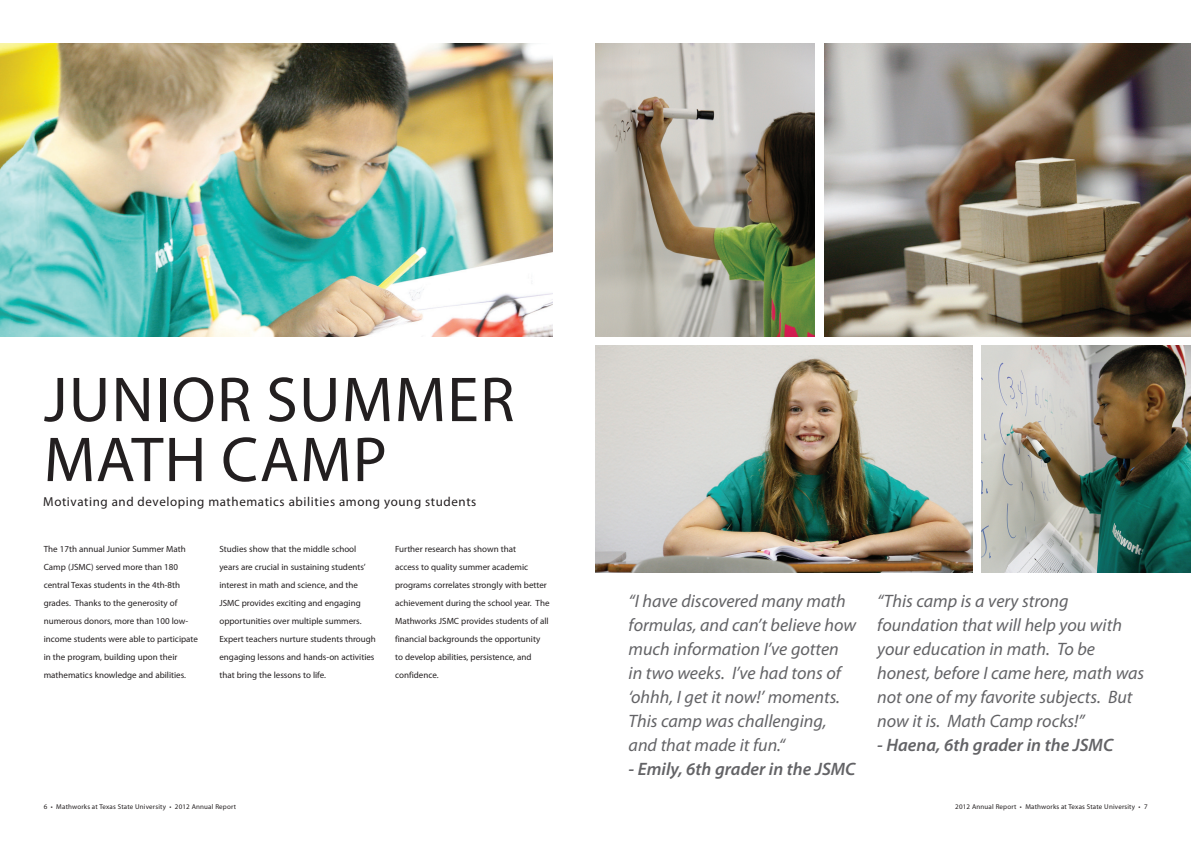
<style>
.page{position:relative;width:1191px;height:842px;background:#fff}
.page>*{position:absolute;margin:0;border:0;box-sizing:border-box;transform-origin:0 0}
.t1{font:64px "Myriad Pro";letter-spacing:.02em;color:#231f20}
.t2{font:italic 18px/24px "Myriad Pro";color:#636366}
.t3{font:italic 600 18px "Myriad Pro";color:#636366}
.t4{font:13px "Myriad Pro";letter-spacing:.045em;color:#231f20}
.t5{font:9px/18px "Myriad Pro";color:#231f20}
.t6{font:7px "Myriad Pro";letter-spacing:.025em;color:#231f20}
</style>
<div class="page">
<img style="left:595px;top:43px;width:219px;height:293px">
<img style="left:0;top:43px;width:553px;height:293px">
<img style="left:596px;top:345px;width:376px;height:228px">
<img style="left:824px;top:43px;width:367px;height:293px">
<img style="left:981px;top:345px;width:209px;height:228px">
<h1 class="t1" style="left:44px;top:360px;width:143px">Junior</h1>
<h1 class="t1" style="left:266px;top:360px;width:76px">Summer</h1>
<h1 class="t1" style="left:44px;top:420px;width:88px">Math</h1>
<h1 class="t1" style="left:221px;top:420px;width:81px">Camp</h1>
<h3 class="t4" style="left:43px;top:493px;width:435px">Motivating and developing mathematics abilities among young students</h3>
<p class="t5" style="left:44px;top:540px;width:156px">The 17th annual Junior Summer Math Camp (JSMC) served more than 180 central Texas students in the 4th-8th grades. Thanks to the generosity of numerous donors, more than 100 low&shy;income students were able to participate in the program, building upon their mathematics knowledge and abilities.</p>
<p class="t5" style="left:219px;top:540px;width:158px">Studies show that the middle school years are crucial in sustaining students’ interest in math and science, and the JSMC provides exciting and engaging opportunities over multiple summers.<br>Expert teachers nurture students through engaging lessons and hands-on activities that bring the lessons to life.</p>
<p class="t5" style="left:395px;top:540px;width:156px">Further research has shown that<br>access to quality summer academic programs correlates strongly with better achievement during the school year. The Mathworks JSMC provides students of all financial backgrounds the opportunity to develop abilities, persistence, and confidence.</p>
<h2 class="t2" style="left:628px;top:588px;width:229px">“I have discovered many math formulas, and can’t believe how much information I’ve gotten in two weeks. I’ve had tons of ‘ohhh, I get it now!’ moments.<br>This camp was challenging, and that made it fun.“</h2>
<h2 class="t3" style="left:628px;top:757px;width:228px">- Emily, 6th grader in the JSMC</h2>
<h2 class="t2" style="left:877px;top:588px;width:268px">“This camp is a very strong foundation that will help you with your education in math. To be honest, before I came here, math was not one of my favorite subjects. But now it is. Math Camp rocks!”</h2>
<h2 class="t3" style="left:877px;top:733px;width:237px">- Haena, 6th grader in the JSMC</h2>
<p class="t6" style="left:44px;top:803px;width:194px">6 • Mathworks at Texas State University • 2012 Annual Report</p>
<p class="t6" style="left:955px;top:803px;width:194px">2012 Annual Report • Mathworks at Texas State University • 7</p>
</div>
